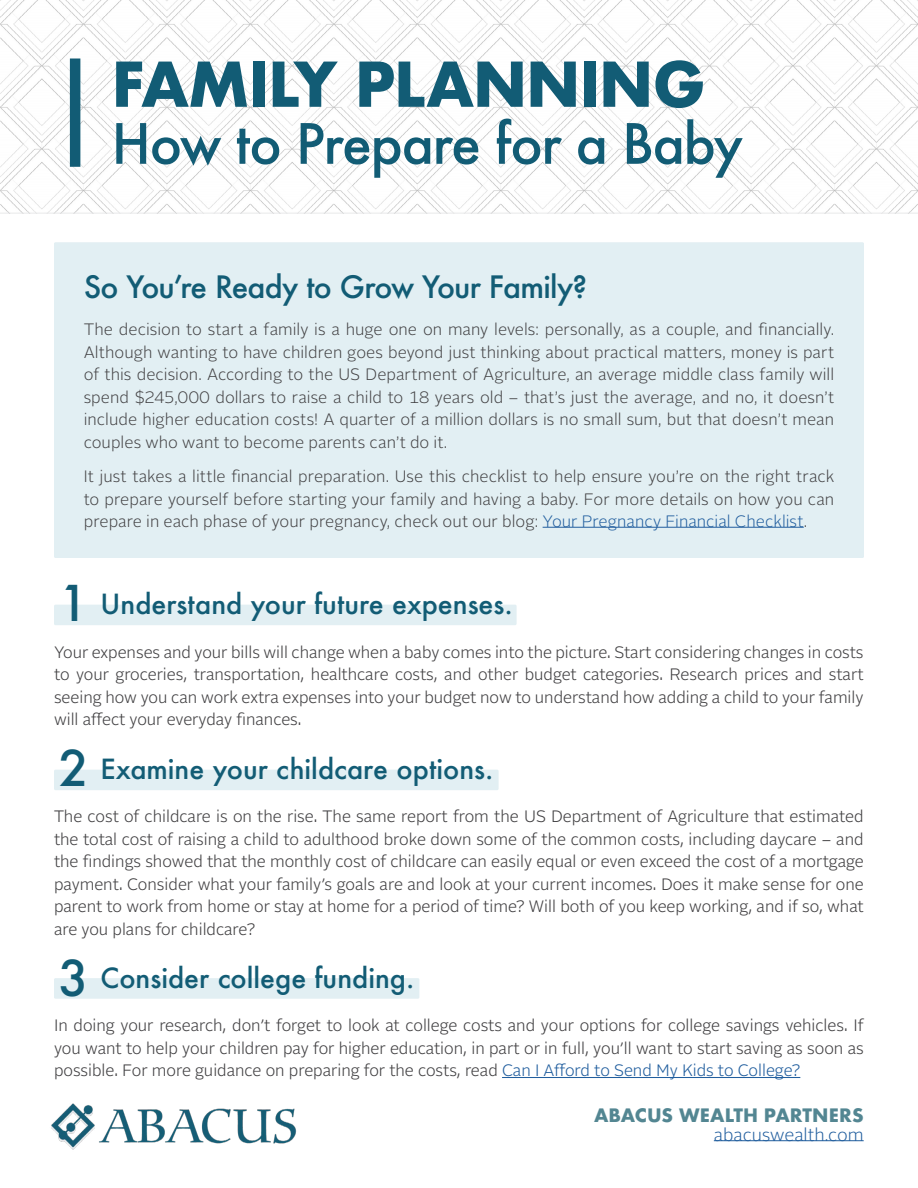
<style>
.page{position:relative;width:918px;height:1188px;background:#fff}
.page>*{position:absolute;margin:0;border:0;box-sizing:border-box;transform-origin:0 0}
.t1{font:700 60px "Futura";letter-spacing:-.025em;color:#125c75}
.t2{font:500 54px "Futura";letter-spacing:-.025em;color:#125c75}
.t3{font:500 48px "Futura";color:#125c75}
.t4{font:500 30px "Futura";letter-spacing:-.025em;color:#125c75}
.t5{font:500 27px "Futura";color:#125c75}
.t6{font:700 18px "Futura";color:#538692}
.t7{font:300 18px "Alright Sans LT";color:#215e9e}
.t8{font:300 16.5px/22.5px "Alrightv 2 Normal LT";color:#414042;text-align:justify}
.t9{font:300 16.5px/22.5px "Alright Sans LT";letter-spacing:.005em;color:#414042;text-align:justify}
.s1{color:#215e9e}
</style>
<div class="page">
<div style="left:54px;top:978px;width:365px;height:21px;background:#e2eff3;border-radius:2px"></div>
<div style="left:54px;top:770px;width:445px;height:20px;background:#e2eff3;border-radius:2px"></div>
<div style="left:54px;top:605px;width:463px;height:20px;background:#e2eff3;border-radius:2px"></div>
<div style="left:54px;top:242px;width:810px;height:316px;background:#e2eff3;border-radius:2px"></div>
<hr style="left:502px;top:1077px;width:298px;height:1px;background:#215e9e">
<hr style="left:543px;top:527px;width:261px;height:1px;background:#215e9e">
<svg style="left:0;top:0;width:918px;height:213px"></svg>
<div style="left:70px;top:58px;width:10px;height:109px;background:#125c75"></div>
<img style="left:51px;top:1103px;width:246px;height:47px">
<hr style="left:714px;top:1140px;width:150px;height:1px;background:#215e9e">
<h1 class="t1" style="left:111px;top:41px;width:596px">FAMILY PLANNING</h1>
<h2 class="t2" style="left:111px;top:107px;width:633px">How to Prepare for a Baby</h2>
<h3 class="t4" style="left:84px;top:266px;width:505px">So You’re Ready to Grow Your Family?</h3>
<p class="t9" style="left:84px;top:319px;width:752px">The decision to start a family is a huge one on many levels: personally, as a couple, and financially.<br>Although wanting to have children goes beyond just thinking about practical matters, money is part of this decision. According to the US Department of Agriculture, an average middle class family will spend $245,000 dollars to raise a child to 18 years old – that’s just the average, and no, it doesn’t include higher education costs! A quarter of a million dollars is no small sum, but that doesn’t mean couples who want to become parents can’t do it.</p>
<p class="t9" style="left:84px;top:466px;width:752px">It just takes a little financial preparation. Use this checklist to help ensure you’re on the right track to prepare yourself before starting your family and having a baby. For more details on how you can prepare in each phase of your pregnancy, check out our blog: <span class="s1">Your Pregnancy Financial Checklist</span>.</p>
<h3 class="t3" style="left:59px;top:570px;width:31px">1</h3>
<h3 class="t5" style="left:100px;top:586px;width:414px">Understand your future expenses.</h3>
<p class="t8" style="left:54px;top:640px;width:811px">Your expenses and your bills will change when a baby comes into the picture. Start considering changes in costs to your groceries, transportation, healthcare costs, and other budget categories. Research prices and start seeing how you can work extra expenses into your budget now to understand how adding a child to your family will affect your everyday finances.</p>
<h3 class="t5" style="left:100px;top:750px;width:395px">Examine your childcare options.</h3>
<p class="t8" style="left:54px;top:804px;width:811px">The cost of childcare is on the rise. The same report from the US Department of Agriculture that estimated the total cost of raising a child to adulthood broke down some of the common costs, including daycare – and the findings showed that the monthly cost of childcare can easily equal or even exceed the cost of a mortgage payment. Consider what your family’s goals are and look at your current incomes. Does it make sense for one parent to work from home or stay at home for a period of time? Will both of you keep working, and if so, what are you plans for childcare?</p>
<h3 class="t5" style="left:100px;top:959px;width:315px">Consider college funding.</h3>
<p class="t8" style="left:54px;top:1014px;width:811px">In doing your research, don’t forget to look at college costs and your options for college savings vehicles. If you want to help your children pay for higher education, in part or in full, you’ll want to start saving as soon as possible. For more guidance on preparing for the costs, read <span class="s1">Can I Afford to Send My Kids to College?</span></p>
<h3 class="t3" style="left:59px;top:735px;width:31px">2</h3>
<h3 class="t3" style="left:59px;top:945px;width:31px">3</h3>
<p class="t6" style="left:594px;top:1102px;width:271px">ABACUS WEALTH PARTNERS</p>
<p class="t7" style="left:714px;top:1122px;width:151px">abacuswealth.com</p>
</div>
